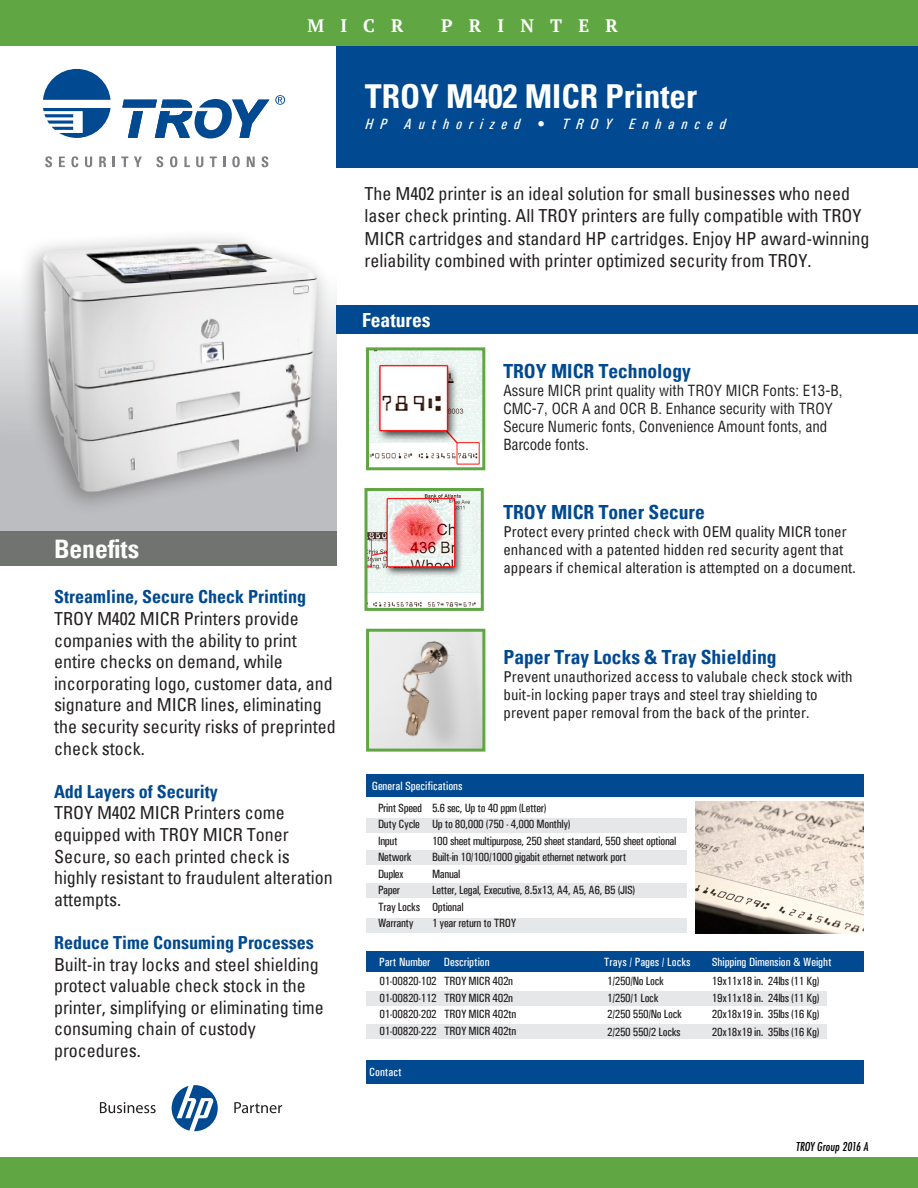
<style>
.page{position:relative;width:918px;height:1188px;background:#fff}
.page>*{position:absolute;margin:0;border:0;box-sizing:border-box;transform-origin:0 0}
.t1{font:700 condensed 33px "Univers";color:#fff}
.t2{font:700 condensed 25.5px "Univers";color:#fff}
.t3{font:700 condensed 19.5px "Univers";color:#014990}
.t4{font:700 condensed 19.5px "Univers";color:#fff}
.t5{font:condensed 18px/21.6px "Univers";color:#231f20}
.t6{font:700 condensed 18px "Univers";color:#014990}
.t7{font:700 18px "PT Serif";letter-spacing:.9em;color:#fff}
.t8{font:condensed 15px/18px "Univers";color:#231f20}
.t9{font:15px/18px "TROY Helv Con";color:#231f20}
.t10{font:italic 500 condensed 15px "Univers";letter-spacing:.46em;color:#fff}
.t11{font:13.5px "TROY Fut MCO";color:#000}
.t12{font:500 condensed 12.15px "Univers";color:#fff}
.t13{font:500 condensed 12px "Univers";letter-spacing:-.025em;color:#231f20}
.t14{font:500 condensed 12px "Univers";color:#fff}
</style>
<div class="page">
<div style="left:366px;top:818px;width:320px;height:15px;background:#e6e7e9"></div>
<div style="left:366px;top:850px;width:320px;height:15px;background:#e6e7e9"></div>
<div style="left:366px;top:884px;width:320px;height:14px;background:#e6e7e9"></div>
<div style="left:366px;top:918px;width:321px;height:14px;background:#e6e7e9"></div>
<div style="left:366px;top:991px;width:461px;height:15px;background:#e6e7e9"></div>
<div style="left:366px;top:1025px;width:461px;height:14px;background:#e6e7e9"></div>
<div style="left:0;top:174px;width:336px;height:358px;background:linear-gradient(to bottom,#fff,#afb1b4)"></div>
<div style="left:17px;top:228px;width:314px;height:288px;background:#231f20;opacity:.43"></div>
<img style="left:38px;top:231px;width:289px;height:275px">
<div style="left:366px;top:951px;width:498px;height:21px;background:#014990"></div>
<div style="left:367px;top:774px;width:497px;height:22px;background:#014990"></div>
<svg style="left:234px;top:1102px;width:48px;height:11px"></svg>
<svg style="left:100px;top:1102px;width:56px;height:11px"></svg>
<svg style="left:172px;top:1085px;width:46px;height:46px"></svg>
<div style="left:367px;top:1060px;width:497px;height:23px;background:#014990"></div>
<div style="left:336px;top:43px;width:582px;height:125px;background:#014990"></div>
<svg style="left:43px;top:108px;width:68px;height:30px"></svg>
<svg style="left:122px;top:99px;width:147px;height:39px"></svg>
<svg style="left:43px;top:69px;width:68px;height:31px"></svg>
<svg style="left:275px;top:95px;width:10px;height:10px"></svg>
<svg style="left:45px;top:156px;width:7px;height:11px"></svg>
<svg style="left:59px;top:157px;width:6px;height:10px"></svg>
<svg style="left:71px;top:156px;width:7px;height:11px"></svg>
<svg style="left:85px;top:157px;width:7px;height:10px"></svg>
<svg style="left:99px;top:157px;width:7px;height:10px"></svg>
<svg style="left:113px;top:157px;width:2px;height:10px"></svg>
<svg style="left:121px;top:157px;width:7px;height:10px"></svg>
<svg style="left:134px;top:157px;width:8px;height:10px"></svg>
<svg style="left:156px;top:156px;width:7px;height:11px"></svg>
<svg style="left:170px;top:156px;width:7px;height:11px"></svg>
<svg style="left:184px;top:157px;width:6px;height:10px"></svg>
<svg style="left:196px;top:157px;width:7px;height:10px"></svg>
<svg style="left:210px;top:157px;width:7px;height:10px"></svg>
<svg style="left:223px;top:157px;width:2px;height:10px"></svg>
<svg style="left:232px;top:156px;width:8px;height:11px"></svg>
<svg style="left:247px;top:157px;width:8px;height:10px"></svg>
<svg style="left:261px;top:156px;width:7px;height:11px"></svg>
<div style="left:0;top:0;width:918px;height:45px;background:#60a744"></div>
<div style="left:336px;top:305px;width:582px;height:29px;background:#014990"></div>
<div style="left:0;top:531px;width:336px;height:35px;background:#717371"></div>
<div style="left:0;top:1157px;width:918px;height:31px;background:#60a744"></div>
<img style="left:370px;top:633px;width:111px;height:115px">
<div style="left:366px;top:629px;width:119px;height:123px;border:3px solid #60a744"></div>
<img style="left:368px;top:492px;width:112px;height:115px">
<div style="left:364px;top:488px;width:120px;height:123px;border:3px solid #60a744"></div>
<img style="left:370px;top:351px;width:111px;height:113px">
<div style="left:366px;top:347px;width:119px;height:123px;border:3px solid #60a744"></div>
<img style="left:695px;top:801px;width:169px;height:133px">
<p class="t7" style="left:307px;top:13px;width:98px">MICR</p>
<p class="t7" style="left:441px;top:13px;width:179px">PRINTER</p>
<p class="t1" style="left:365px;top:76px;width:333px">TROY M402 MICR Printer</p>
<p class="t10" style="left:365px;top:115px;width:362px">HP Authorized • TROY Enhanced</p>
<p class="t5" style="left:364px;top:182px;width:506px;line-height:22.5px">The M402 printer is an ideal solution for small businesses who need laser check printing. All TROY printers are fully compatible with TROY MICR cartridges and standard HP cartridges. Enjoy HP award-winning reliability combined with printer optimized security from TROY.</p>
<p class="t2" style="left:54px;top:533px;width:86px">Benefits</p>
<p class="t6" style="left:54px;top:586px;width:254px">Streamline, Secure Check Printing</p>
<p class="t5" style="left:54px;top:608px;width:283px">TROY M402 MICR Printers provide companies with the ability to print entire checks on demand, while incorporating logo, customer data, and signature and MICR lines, eliminating the security security risks of preprinted check stock.</p>
<p class="t6" style="left:54px;top:780px;width:165px">Add Layers of Security</p>
<p class="t5" style="left:54px;top:802px;width:280px">TROY M402 MICR Printers come equipped with TROY MICR Toner<br>Secure, so each printed check is highly resistant to fraudulent alteration attempts.</p>
<p class="t6" style="left:54px;top:932px;width:261px">Reduce Time Consuming Processes</p>
<p class="t5" style="left:54px;top:953px;width:271px">Built-in tray locks and steel shielding protect valuable check stock in the printer, simplifying or eliminating time consuming chain of custody</p>
<p class="t5" style="left:54px;top:1040px;width:88px">procedures.</p>
<p class="t4" style="left:362px;top:308px;width:70px">Features</p>
<p class="t12" style="left:372px;top:779px;width:92px">General Specifications</p>
<p class="t3" style="left:503px;top:359px;width:189px">TROY MICR Technology</p>
<p class="t9" style="left:503px;top:381px;width:341px">Assure MICR print quality with TROY MICR Fonts: E13-B, CMC-7, OCR A and OCR B. Enhance security with TROY Secure Numeric fonts, Convenience Amount fonts, and Barcode fonts.</p>
<p class="t3" style="left:503px;top:500px;width:203px">TROY MICR Toner Secure</p>
<p class="t8" style="left:503px;top:522px;width:354px">Protect every printed check with OEM quality MICR toner enhanced with a patented hidden red security agent that appears if chemical alteration is attempted on a document.</p>
<p class="t3" style="left:504px;top:645px;width:274px">Paper Tray Locks &amp; Tray Shielding</p>
<p class="t8" style="left:504px;top:668px;width:351px">Prevent unauthorized access to valubale check stock with buit-in locking paper trays and steel tray shielding to</p>
<p class="t8" style="left:504px;top:704px;width:307px">prevent paper removal from the back of the printer.</p>
<p class="t13" style="left:378px;top:801px;width:170px">Print Speed 5.6 sec, Up to 40 ppm (Letter)</p>
<p class="t13" style="left:378px;top:817px;width:194px">Duty Cycle Up to 80,000 (750 - 4,000 Monthly)</p>
<p class="t13" style="left:378px;top:834px;width:21px">Input</p>
<p class="t13" style="left:432px;top:834px;width:246px">100 sheet multipurpose, 250 sheet standard, 550 sheet optional</p>
<p class="t13" style="left:378px;top:850px;width:35px">Network</p>
<p class="t13" style="left:432px;top:850px;width:196px">Built-in 10/100/1000 gigabit ethernet network port</p>
<p class="t13" style="left:378px;top:867px;width:27px">Duplex</p>
<p class="t13" style="left:432px;top:867px;width:30px">Manual</p>
<p class="t13" style="left:378px;top:883px;width:24px">Paper</p>
<p class="t13" style="left:432px;top:883px;width:205px">Letter, Legal, Executive, 8.5x13, A4, A5, A6, B5 (JIS)</p>
<p class="t13" style="left:378px;top:900px;width:87px">Tray Locks Optional</p>
<p class="t13" style="left:378px;top:916px;width:37px">Warranty</p>
<p class="t13" style="left:432px;top:916px;width:86px">1 year return to TROY</p>
<p class="t14" style="left:379px;top:955px;width:112px">Part Number Description</p>
<p class="t14" style="left:604px;top:955px;width:88px">Trays / Pages / Locks</p>
<p class="t14" style="left:712px;top:955px;width:121px">Shipping Dimension &amp; Weight</p>
<p class="t13" style="left:380px;top:974px;width:59px">01-00820-102</p>
<p class="t13" style="left:380px;top:991px;width:59px">01-00820-112</p>
<p class="t13" style="left:380px;top:1007px;width:59px">01-00820-202</p>
<p class="t13" style="left:380px;top:1024px;width:59px">01-00820-222</p>
<p class="t13" style="left:444px;top:974px;width:71px">TROY MICR 402n</p>
<p class="t13" style="left:444px;top:991px;width:71px">TROY MICR 402n</p>
<p class="t13" style="left:444px;top:1007px;width:74px">TROY MICR 402tn</p>
<p class="t13" style="left:444px;top:1024px;width:74px">TROY MICR 402tn</p>
<p class="t14" style="left:369px;top:1065px;width:34px">Contact</p>
<p class="t13" style="left:607px;top:974px;width:58px">1/250/No Lock</p>
<p class="t13" style="left:607px;top:990px;width:53px">1/250/1 Lock</p>
<p class="t13" style="left:607px;top:1007px;width:76px">2/250 550/No Lock</p>
<p class="t13" style="left:607px;top:1025px;width:75px">2/250 550/2 Locks</p>
<p class="t13" style="left:712px;top:974px;width:109px">19x11x18 in. 24lbs (11 Kg)</p>
<p class="t13" style="left:712px;top:991px;width:109px">19x11x18 in. 24lbs (11 Kg)</p>
<p class="t13" style="left:712px;top:1007px;width:109px">20x18x19 in. 35lbs (16 Kg)</p>
<p class="t13" style="left:712px;top:1025px;width:109px">20x18x19 in. 35lbs (16 Kg)</p>
<p class="t11" style="left:796px;top:1138px;width:74px">TROY Group 2016 A</p>
</div>
